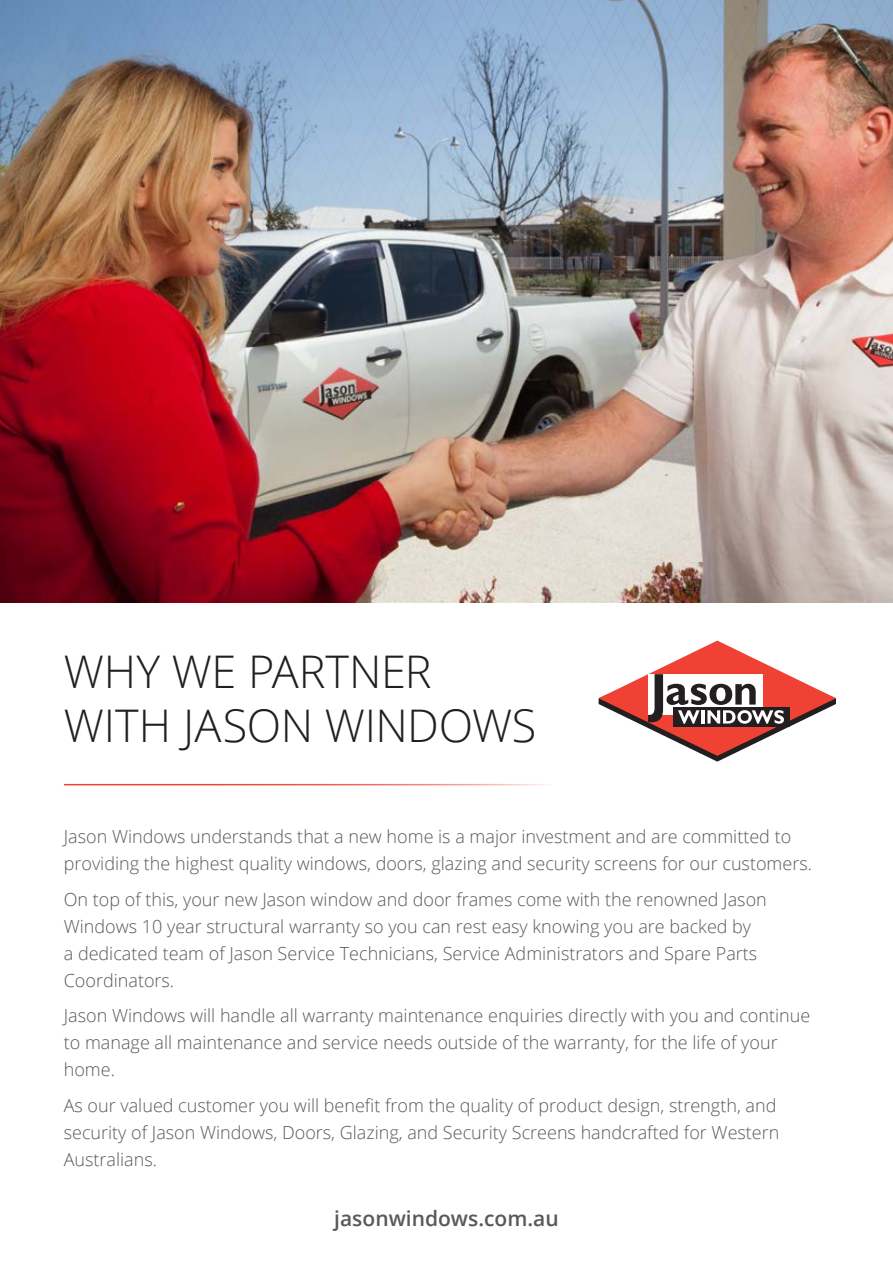
<style>
.page{position:relative;width:893px;height:1263px;background:#fff}
.page>*{position:absolute;margin:0;border:0;box-sizing:border-box;transform-origin:0 0}
.t1{font:300 45px/54px "Open Sans";letter-spacing:-.005em;color:#231f20}
.t2{font:600 21px "Open Sans";color:#58595b}
.t3{font:300 18px/27px "Open Sans";color:#58595b}
</style>
<div class="page">
<hr style="left:64px;top:784px;width:489px;height:1px;background:#ef4134">
<svg style="left:599px;top:641px;width:237px;height:121px"></svg>
<img style="left:0;top:407px;width:893px;height:196px">
<img style="left:0;top:0;width:893px;height:407px">
<h1 class="t1" style="left:64px;top:643px;width:474px">WHY WE PARTNER<br>WITH JASON WINDOWS</h1>
<p class="t3" style="left:64px;top:822px;width:750px">Jason Windows understands that a new home is a major investment and are committed to providing the highest quality windows, doors, glazing and security screens for our customers.</p>
<p class="t3" style="left:64px;top:885px;width:704px">On top of this, your new Jason window and door frames come with the renowned Jason Windows 10 year structural warranty so you can rest easy knowing you are backed by<br>a dedicated team of Jason Service Technicians, Service Administrators and Spare Parts Coordinators.</p>
<p class="t3" style="left:64px;top:1001px;width:748px">Jason Windows will handle all warranty maintenance enquiries directly with you and continue to manage all maintenance and service needs outside of the warranty, for the life of your home.</p>
<p class="t3" style="left:64px;top:1091px;width:717px">As our valued customer you will benefit from the quality of product design, strength, and security of Jason Windows, Doors, Glazing, and Security Screens handcrafted for Western<br>Australians.</p>
<p class="t2" style="left:334px;top:1204px;width:226px">jasonwindows.com.au</p>
</div>
